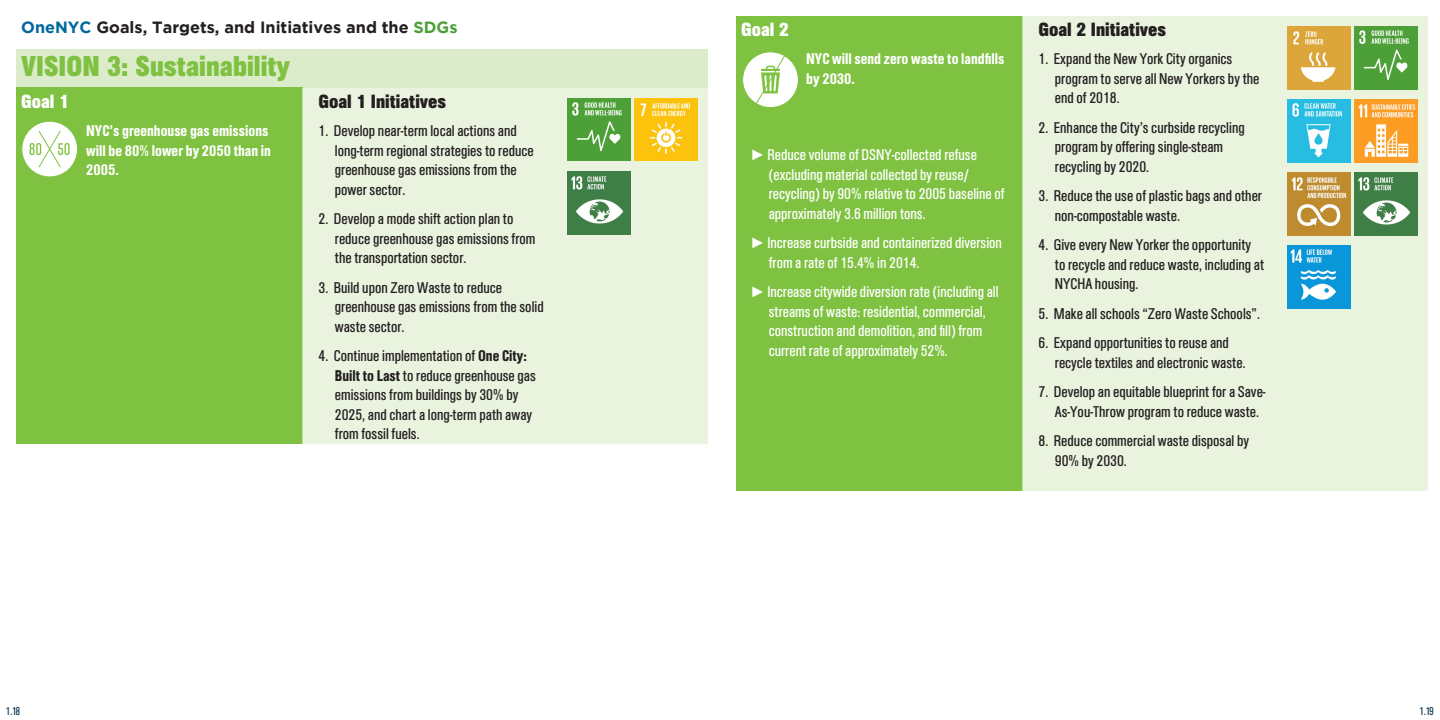
<style>
.page{position:relative;width:1440px;height:720px;background:#fff}
.page>*{position:absolute;margin:0;border:0;box-sizing:border-box;transform-origin:0 0}
.t1{font:30px "Akzidenz Buch Condensed Bold";color:#7fc241}
.t2{font:20px "Akzidenz Buch Condensed Bold";color:#231f20}
.t3{font:20px "Akzidenz Buch Condensed Bold";color:#fff}
.t4{font:16.25px/19.5px "Akzidenz Buch Condensed Regular";color:#231f20}
.t5{font:16.25px/19.5px "Akzidenz Buch Condensed Regular";color:#fff}
.t6{font:16.25px/19.5px "Akzidenz Buch Condensed Medium";color:#fff}
.t7{font:700 16.25px "Gotham";color:#231f20}
.t8{font:condensed 11.25px "Akzidenz Grotesk BE";color:#0b364d}
.s1{color:#00689d}
.s2{color:#4da038}
.s3{font-family:"Akzidenz Buch Condensed Medium"}
.s4{font-family:"Arial Narrow";font-weight:700;font-size:15px}
</style>
<div class="page">
<div style="left:16px;top:49px;width:692px;height:39px;background:#dcebca"></div>
<div style="left:16px;top:88px;width:286px;height:356px;background:#7fc241"></div>
<div style="left:302px;top:88px;width:406px;height:356px;background:#e9f3de"></div>
<img style="left:568px;top:98px;width:62px;height:63px">
<img style="left:635px;top:98px;width:62px;height:63px">
<img style="left:568px;top:171px;width:62px;height:63px">
<div style="left:22px;top:121px;width:56px;height:56px;background:#fff;border-radius:50%"></div>
<div style="left:22px;top:121px;width:56px;height:56px;border:1px solid #7fc241;border-radius:50%"></div>
<svg style="left:30px;top:130px;width:40px;height:38px"></svg>
<div style="left:736px;top:16px;width:286px;height:475px;background:#7fc241"></div>
<div style="left:1022px;top:16px;width:406px;height:475px;background:#e9f3de"></div>
<img style="left:1288px;top:26px;width:62px;height:63px">
<img style="left:1355px;top:26px;width:62px;height:63px">
<img style="left:1288px;top:99px;width:62px;height:63px">
<img style="left:1355px;top:100px;width:62px;height:62px">
<img style="left:1288px;top:173px;width:62px;height:62px">
<img style="left:1355px;top:173px;width:62px;height:62px">
<img style="left:1288px;top:246px;width:62px;height:63px">
<div style="left:743px;top:52px;width:55px;height:56px;background:#fff;border-radius:50%"></div>
<div style="left:742px;top:52px;width:57px;height:56px;border:1px solid #7fc241;border-radius:50%"></div>
<svg style="left:756px;top:55px;width:29px;height:49px"></svg>
<p class="t7" style="left:21px;top:18px;width:438px"><span class="s1">OneNYC</span> Goals, Targets, and Initiatives and the <span class="s2">SDGs</span></p>
<h1 class="t1" style="left:21px;top:49px;width:270px">VISION 3: Sustainability</h1>
<p class="t3" style="left:21px;top:89px;width:49px">Goal 1</p>
<p class="t6" style="left:86px;top:121px;width:186px">NYC’s greenhouse gas emissions will be 80% lower by 2050 than in<br>2005.</p>
<p class="t2" style="left:319px;top:89px;width:129px">Goal 1 Initiatives</p>
<p class="t4" style="left:335px;top:121px;width:200px;text-indent:-16px">1. Develop near-term local actions and long-term regional strategies to reduce greenhouse gas emissions from the power sector.</p>
<p class="t4" style="left:335px;top:209px;width:202px;text-indent:-16px">2. Develop a mode shift action plan to reduce greenhouse gas emissions from the transportation sector.</p>
<p class="t4" style="left:335px;top:278px;width:210px;text-indent:-16px">3. Build upon Zero Waste to reduce greenhouse gas emissions from the solid waste sector.</p>
<p class="t4" style="left:335px;top:346px;width:202px;text-indent:-16px">4. Continue implementation of <span class="s3">One City:<br>Built to Last</span> to reduce greenhouse gas emissions from buildings by 30% by 2025, and chart a long-term path away from fossil fuels.</p>
<p class="t3" style="left:741px;top:17px;width:49px">Goal 2</p>
<p class="t6" style="left:806px;top:49px;width:200px">NYC will send zero waste to landfills by 2030.</p>
<p class="t5" style="left:769px;top:145px;width:237px;text-indent:-16px"><span class="s4">►</span>Reduce volume of DSNY-collected refuse (excluding material collected by reuse/ recycling) by 90% relative to 2005 baseline of approximately 3.6 million tons.</p>
<p class="t5" style="left:769px;top:233px;width:235px;text-indent:-16px"><span class="s4">►</span>Increase curbside and containerized diversion from a rate of 15.4% in 2014.</p>
<p class="t5" style="left:769px;top:282px;width:231px;text-indent:-16px"><span class="s4">►</span>Increase citywide diversion rate (including all streams of waste: residential, commercial, construction and demolition, and fill) from current rate of approximately 52%.</p>
<p class="t2" style="left:1039px;top:17px;width:129px">Goal 2 Initiatives</p>
<p class="t4" style="left:1055px;top:49px;width:206px;text-indent:-16px">1. Expand the New York City organics program to serve all New Yorkers by the end of 2018.</p>
<p class="t4" style="left:1055px;top:118px;width:191px;text-indent:-16px">2. Enhance the City’s curbside recycling program by offering single-steam recycling by 2020.</p>
<p class="t4" style="left:1055px;top:186px;width:209px;text-indent:-16px">3. Reduce the use of plastic bags and other non-compostable waste.</p>
<p class="t4" style="left:1055px;top:235px;width:211px;text-indent:-16px">4. Give every New Yorker the opportunity to recycle and reduce waste, including at<br>NYCHA housing.</p>
<p class="t4" style="left:1039px;top:304px;width:223px">5. Make all schools “Zero Waste Schools”.</p>
<p class="t4" style="left:1055px;top:333px;width:192px;text-indent:-16px">6. Expand opportunities to reuse and recycle textiles and electronic waste.</p>
<p class="t4" style="left:1039px;top:382px;width:229px;text-align:center">7. Develop an equitable blueprint for a Save-<br>As-You-Throw program to reduce waste.</p>
<p class="t4" style="left:1055px;top:431px;width:196px;text-indent:-16px">8. Reduce commercial waste disposal by<br>90% by 2030.</p>
<p class="t8" style="left:6px;top:705px;width:15px">1.18</p>
<p class="t8" style="left:1420px;top:705px;width:15px">1.19</p>
</div>
